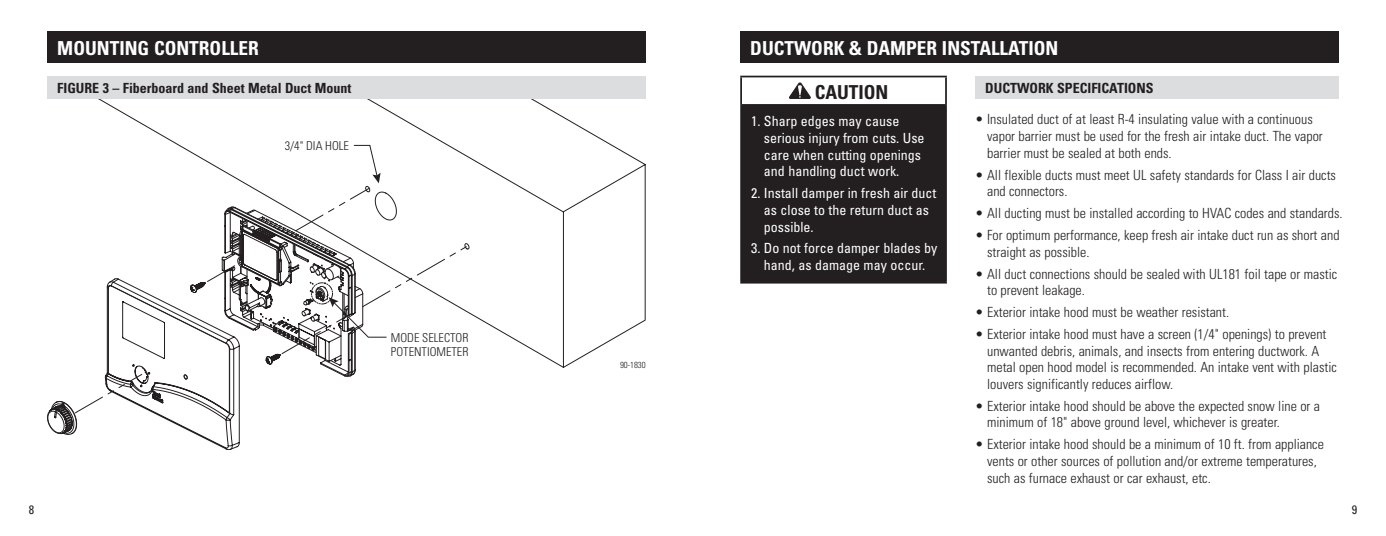
<style>
.page{position:relative;width:1386px;height:536px;background:#fff}
.page>*{position:absolute;margin:0;border:0;box-sizing:border-box;transform-origin:0 0}
.t1{font:700 condensed 19.25px "Univers";color:#fff}
.t2{font:700 condensed 19.25px "Univers";color:#231f20}
.t3{font:300 condensed 14px/16.6px "Univers";color:#231f20}
.t4{font:condensed 14px/16.6px "Univers";color:#fff}
.t5{font:700 condensed 14px "Univers";color:#231f20}
.t6{font:300 condensed 12.25px/14px "Univers";color:#231f20}
.t7{font:condensed 12.25px "Univers";color:#231f20}
.t8{font:300 condensed 8.75px "Univers";color:#231f20}
</style>
<div class="page">
<svg style="left:64px;top:98px;width:582px;height:270px"></svg>
<svg style="left:47px;top:144px;width:423px;height:305px"></svg>
<div style="left:311px;top:282px;width:22px;height:22px;border:1px dashed #231f20;border-radius:50%"></div>
<div style="left:47px;top:32px;width:599px;height:31px;background:#231f20"></div>
<div style="left:47px;top:76px;width:599px;height:22px;background:#dcdddf"></div>
<div style="left:740px;top:32px;width:599px;height:31px;background:#231f20"></div>
<div style="left:741px;top:105px;width:205px;height:177px;background:#231f20"></div>
<hr style="left:740px;top:76px;width:207px;height:1px;background:#231f20">
<hr style="left:740px;top:77px;width:2px;height:27px;background:#231f20">
<hr style="left:945px;top:77px;width:2px;height:27px;background:#231f20">
<hr style="left:740px;top:104px;width:207px;height:2px;background:#231f20">
<hr style="left:740px;top:106px;width:2px;height:176px;background:#231f20">
<hr style="left:945px;top:106px;width:2px;height:176px;background:#231f20">
<hr style="left:740px;top:282px;width:207px;height:1px;background:#231f20">
<svg style="left:789px;top:83px;width:21px;height:16px"></svg>
<div style="left:975px;top:76px;width:364px;height:22px;background:#dcdddf"></div>
<h1 class="t1" style="left:57px;top:36px;width:203px">MOUNTING CONTROLLER</h1>
<p class="t5" style="left:57px;top:79px;width:296px">FIGURE 3 – Fiberboard and Sheet Metal Duct Mount</p>
<p class="t6" style="left:285px;top:138px;width:66px">3/4" DIA HOLE</p>
<p class="t6" style="left:391px;top:330px;width:79px">MODE SELECTOR<br>POTENTIOMETER</p>
<p class="t8" style="left:620px;top:359px;width:27px">90-1830</p>
<h1 class="t1" style="left:750px;top:36px;width:310px">DUCTWORK &amp; DAMPER INSTALLATION</h1>
<h1 class="t2" style="left:815px;top:80px;width:75px">CAUTION</h1>
<p class="t4" style="left:764px;top:113px;width:162px;text-indent:-13px">1. Sharp edges may cause serious injury from cuts. Use care when cutting openings and handling duct work.</p>
<p class="t4" style="left:764px;top:184px;width:174px;text-indent:-13px">2. Install damper in fresh air duct as close to the return duct as possible.</p>
<p class="t4" style="left:751px;top:240px;width:188px;text-align:center">3. Do not force damper blades by hand, as damage may occur.</p>
<p class="t5" style="left:985px;top:79px;width:170px">DUCTWORK SPECIFICATIONS</p>
<p class="t3" style="left:987px;top:111px;width:337px;text-indent:-12px">• Insulated duct of at least R-4 insulating value with a continuous vapor barrier must be used for the fresh air intake duct. The vapor barrier must be sealed at both ends.</p>
<p class="t3" style="left:987px;top:166px;width:350px;text-indent:-12px">• All flexible ducts must meet UL safety standards for Class I air ducts and connectors.</p>
<p class="t3" style="left:975px;top:204px;width:367px">• All ducting must be installed according to HVAC codes and standards.</p>
<p class="t3" style="left:987px;top:226px;width:354px;text-indent:-12px">• For optimum performance, keep fresh air intake duct run as short and straight as possible.</p>
<p class="t3" style="left:987px;top:265px;width:352px;text-indent:-12px">• All duct connections should be sealed with UL181 foil tape or mastic to prevent leakage.</p>
<p class="t3" style="left:975px;top:303px;width:253px">• Exterior intake hood must be weather resistant.</p>
<p class="t3" style="left:987px;top:325px;width:351px;text-indent:-12px">• Exterior intake hood must have a screen (1/4" openings) to prevent unwanted debris, animals, and insects from entering ductwork. A metal open hood model is recommended. An intake vent with plastic louvers significantly reduces airflow.</p>
<p class="t3" style="left:987px;top:397px;width:334px;text-indent:-12px">• Exterior intake hood should be above the expected snow line or a minimum of 18" above ground level, whichever is greater.</p>
<p class="t3" style="left:987px;top:435px;width:338px;text-indent:-12px">• Exterior intake hood should be a minimum of 10 ft. from appliance vents or other sources of pollution and/or extreme temperatures, such as furnace exhaust or car exhaust, etc.</p>
<p class="t7" style="left:29px;top:502px;width:7px">8</p>
<p class="t7" style="left:1352px;top:502px;width:7px">9</p>
</div>
